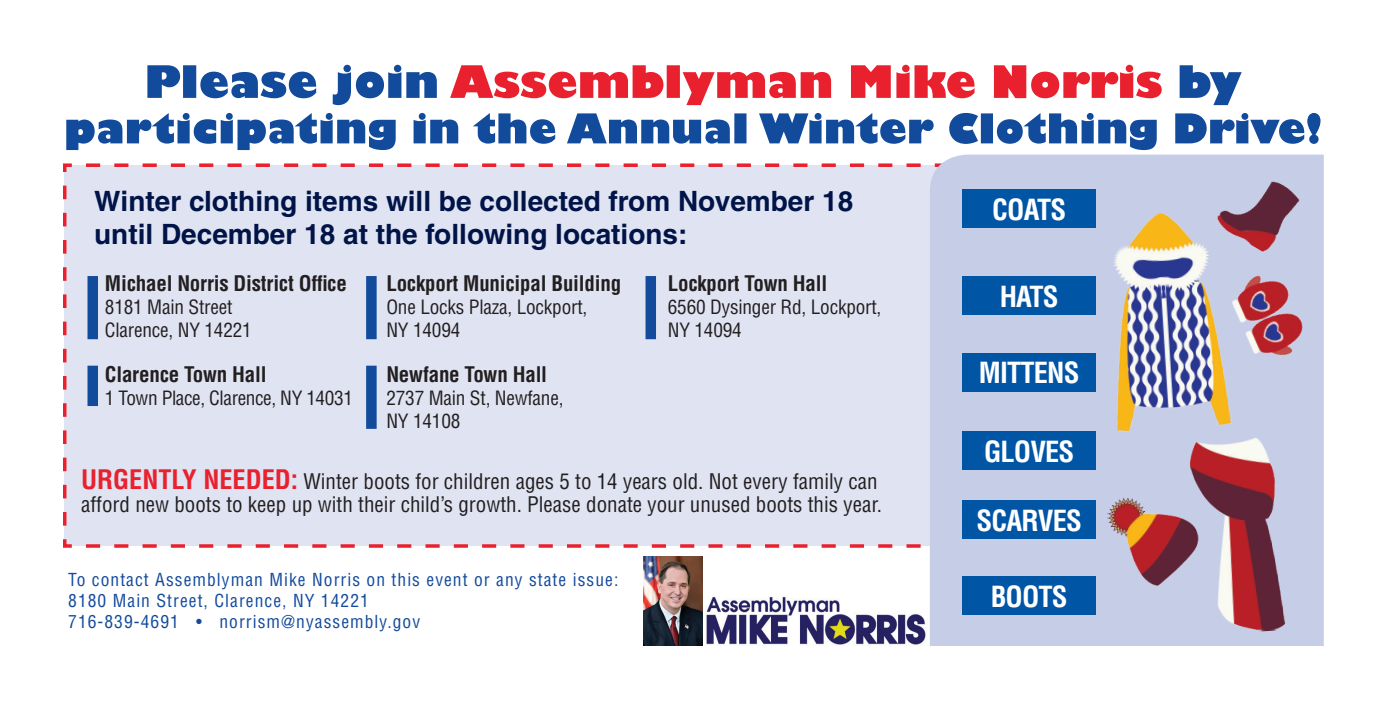
<style>
.page{position:relative;width:1386px;height:709px;background:#fff}
.page>*{position:absolute;margin:0;border:0;box-sizing:border-box;transform-origin:0 0}
.t1{font:700 condensed 28.35px "Helvetica";letter-spacing:-.03em;color:#fff}
.t2{font:700 28px/33.6px "Helvetica";color:#001448}
.t3{font:condensed 21px/22.8px "Helvetica";color:#231f20}
.t4{font:700 condensed 21px "Helvetica";letter-spacing:-.01em;color:#231f20}
.t5{font:condensed 19.25px/22.8px "Helvetica";letter-spacing:-.01em;color:#231f20}
.t6{font:condensed 17.5px/21px "Helvetica";letter-spacing:.06em;color:#124a9c}
.s1{font-weight:700;font-size:26.25px;color:#e9212f}
</style>
<div class="page">
<div style="left:63px;top:163px;width:867px;height:385px;background:#e0e4f2"></div>
<div style="left:930px;top:155px;width:394px;height:491px;background:#c6cde7"></div>
<svg style="left:66px;top:113px;width:1255px;height:37px"></svg>
<svg style="left:1180px;top:65px;width:62px;height:40px"></svg>
<svg style="left:450px;top:65px;width:712px;height:40px"></svg>
<svg style="left:147px;top:65px;width:290px;height:40px"></svg>
<div style="left:962px;top:190px;width:134px;height:38px;background:#0155a5"></div>
<div style="left:962px;top:277px;width:134px;height:38px;background:#0155a5"></div>
<div style="left:962px;top:353px;width:134px;height:38px;background:#0155a5"></div>
<div style="left:962px;top:431px;width:134px;height:38px;background:#0155a5"></div>
<div style="left:962px;top:501px;width:134px;height:38px;background:#0155a5"></div>
<div style="left:962px;top:577px;width:134px;height:38px;background:#0155a5"></div>
<img style="left:644px;top:557px;width:58px;height:88px">
<div style="left:88px;top:276px;width:10px;height:63px;background:#124a9c"></div>
<div style="left:88px;top:366px;width:10px;height:40px;background:#124a9c"></div>
<div style="left:366px;top:276px;width:11px;height:63px;background:#124a9c"></div>
<div style="left:646px;top:276px;width:10px;height:63px;background:#124a9c"></div>
<div style="left:366px;top:366px;width:11px;height:63px;background:#124a9c"></div>
<img style="left:1089px;top:206px;width:221px;height:434px">
<img style="left:1220px;top:262px;width:96px;height:111px">
<img style="left:706px;top:596px;width:220px;height:49px">
<img style="left:1193px;top:149px;width:119px;height:124px">
<p class="t2" style="left:94px;top:184px;width:761px">Winter clothing items will be collected from November 18 until December 18 at the following locations:</p>
<p class="t4" style="left:105px;top:270px;width:244px">Michael Norris District Office</p>
<p class="t5" style="left:105px;top:295px;width:129px">8181 Main Street</p>
<p class="t5" style="left:105px;top:318px;width:148px">Clarence, NY 14221</p>
<p class="t4" style="left:105px;top:361px;width:163px">Clarence Town Hall</p>
<p class="t5" style="left:105px;top:386px;width:250px">1 Town Place, Clarence, NY 14031</p>
<p class="t4" style="left:386px;top:270px;width:236px">Lockport Municipal Building</p>
<p class="t5" style="left:386px;top:295px;width:202px">One Locks Plaza, Lockport,<br>NY 14094</p>
<p class="t4" style="left:386px;top:361px;width:162px">Newfane Town Hall</p>
<p class="t5" style="left:386px;top:386px;width:179px">2737 Main St, Newfane,<br>NY 14108</p>
<p class="t4" style="left:668px;top:270px;width:161px">Lockport Town Hall</p>
<p class="t5" style="left:668px;top:295px;width:215px">6560 Dysinger Rd, Lockport,<br>NY 14094</p>
<p class="t3" style="left:81px;top:470px;width:802px"><span class="s1">URGENTLY NEEDED:</span> Winter boots for children ages 5 to 14 years old. Not every family can afford new boots to keep up with their child’s growth. Please donate your unused boots this year.</p>
<p class="t6" style="left:68px;top:569px;width:552px">To contact Assemblyman Mike Norris on this event or any state issue:<br>8180 Main Street, Clarence, NY 14221</p>
<p class="t6" style="left:68px;top:611px;width:353px">716-839-4691 • norrism@nyassembly.gov</p>
<p class="t1" style="left:992px;top:192px;width:75px">COATS</p>
<p class="t1" style="left:1000px;top:279px;width:60px">HATS</p>
<p class="t1" style="left:979px;top:355px;width:102px">MITTENS</p>
<p class="t1" style="left:984px;top:433px;width:92px">GLOVES</p>
<p class="t1" style="left:977px;top:503px;width:107px">SCARVES</p>
<p class="t1" style="left:991px;top:579px;width:79px">BOOTS</p>
</div>
